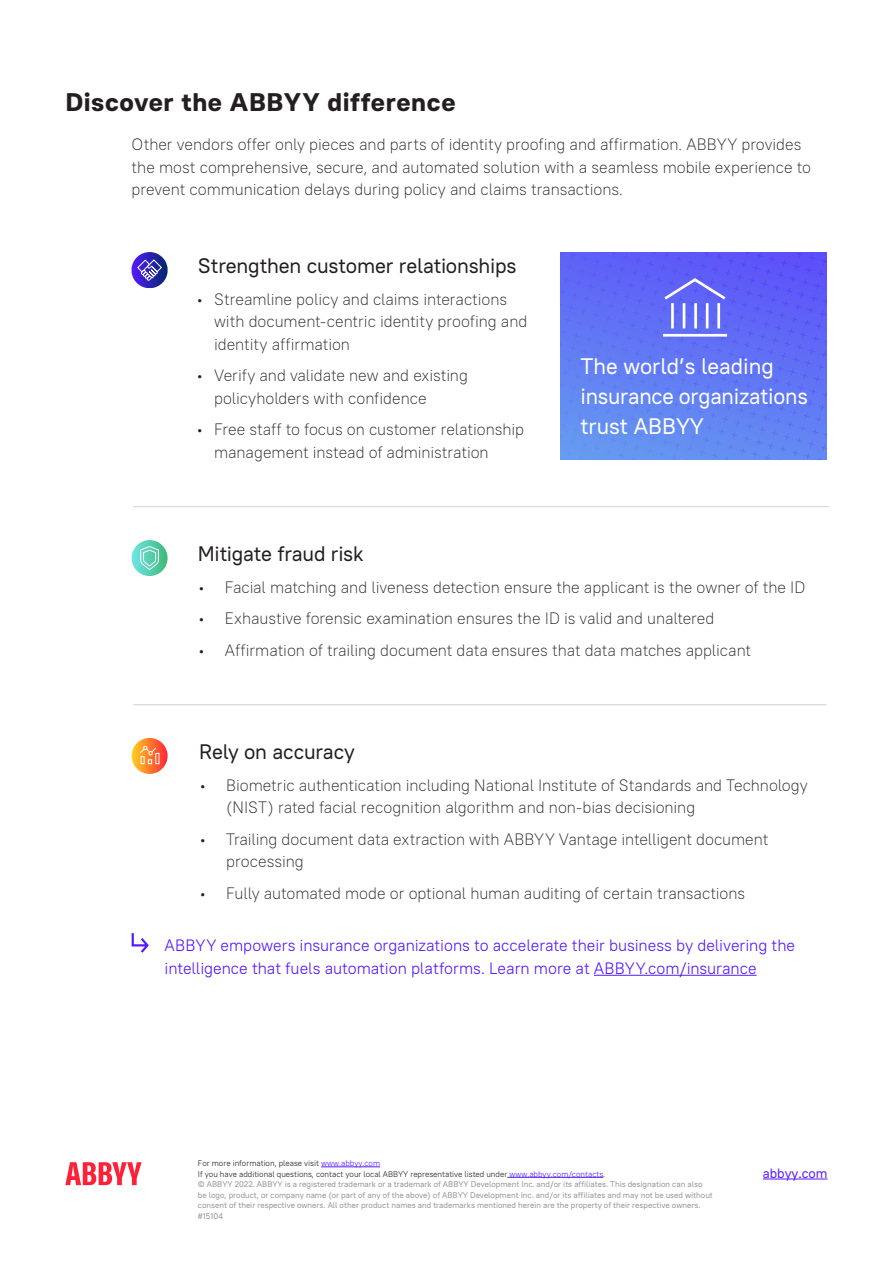
<style>
.page{position:relative;width:893px;height:1263px;background:#fff}
.page>*{position:absolute;margin:0;border:0;box-sizing:border-box;transform-origin:0 0}
.Text_11_15{font:700 25.5px "PT Root";letter-spacing:.025em;color:#231f20}
.lead{font:22.5px "PT Root";letter-spacing:-.005em;color:#fff}
.Text_11_15-2{font:21px "PT Root";letter-spacing:-.01em;color:#231f20}
.Text_11_15-3{font:200 16.5px/22.5px "PT Root";letter-spacing:-.005em;color:#231f20}
.Text_11_15-4{font:300 16.5px/22.5px "PT Root";letter-spacing:-.005em;color:#5519ff}
.text_2{font:13.5px "PT Root";color:#5519ff}
.text_3{font:8.25px/10.5px "PT Root";color:#939598}
.text_3-2{font:300 8.25px "PT Root";color:#231f20}
.s1{color:#5519ff}
</style>
<div class="page">
<hr style="left:321px;top:1166px;width:59px;height:1px;background:#5519ff">
<hr style="left:507px;top:1177px;width:96px;height:1px;background:#5519ff">
<hr style="left:763px;top:1179px;width:65px;height:1px;background:#5519ff">
<svg style="left:65px;top:1162px;width:77px;height:23px"></svg>
<hr style="left:133px;top:506px;width:696px;height:1px;background:#d1d2d4">
<hr style="left:133px;top:704px;width:693px;height:1px;background:#d1d2d4">
<hr style="left:594px;top:975px;width:163px;height:1px;background:#5519ff">
<svg style="left:561px;top:253px;width:266px;height:207px;background:#6276f4"></svg>
<svg style="left:132px;top:252px;width:36px;height:36px"></svg>
<svg style="left:132px;top:540px;width:36px;height:36px"></svg>
<svg style="left:140px;top:546px;width:19px;height:24px"></svg>
<svg style="left:132px;top:738px;width:36px;height:36px"></svg>
<svg style="left:139px;top:745px;width:20px;height:19px"></svg>
<svg style="left:132px;top:933px;width:17px;height:20px"></svg>
<p class="Text_11_15" style="left:65px;top:86px;width:392px">Discover the ABBYY difference</p>
<p class="Text_11_15-3" style="left:132px;top:133px;width:681px">Other vendors offer only pieces and parts of identity proofing and affirmation. ABBYY provides the most comprehensive, secure, and automated solution with a seamless mobile experience to prevent communication delays during policy and claims transactions.</p>
<p class="Text_11_15-2" style="left:198px;top:252px;width:320px">Strengthen customer relationships</p>
<p class="Text_11_15-3" style="left:214px;top:287px;width:315px;text-indent:-18px">• Streamline policy and claims interactions with document-centric identity proofing and identity affirmation</p>
<p class="Text_11_15-3" style="left:214px;top:364px;width:255px;text-indent:-18px">• Verify and validate new and existing policyholders with confidence</p>
<p class="Text_11_15-3" style="left:214px;top:418px;width:311px;text-indent:-18px">• Free staff to focus on customer relationship management instead of administration</p>
<p class="lead" style="left:580px;top:351px;width:195px">The world’s leading</p>
<p class="lead" style="left:580px;top:381px;width:229px">insurance organizations</p>
<p class="lead" style="left:580px;top:411px;width:125px">trust ABBYY</p>
<p class="Text_11_15-2" style="left:198px;top:540px;width:167px">Mitigate fraud risk</p>
<p class="Text_11_15-3" style="left:198px;top:575px;width:609px">• Facial matching and liveness detection ensure the applicant is the owner of the ID</p>
<p class="Text_11_15-3" style="left:198px;top:607px;width:518px">• Exhaustive forensic examination ensures the ID is valid and unaltered</p>
<p class="Text_11_15-3" style="left:198px;top:638px;width:555px">• Affirmation of trailing document data ensures that data matches applicant</p>
<p class="Text_11_15-2" style="left:199px;top:738px;width:157px">Rely on accuracy</p>
<p class="Text_11_15-3" style="left:226px;top:773px;width:583px;text-indent:-27px">• Biometric authentication including National Institute of Standards and Technology (NIST) rated facial recognition algorithm and non-bias decisioning</p>
<p class="Text_11_15-3" style="left:226px;top:827px;width:544px;text-indent:-27px">• Trailing document data extraction with ABBYY Vantage intelligent document processing</p>
<p class="Text_11_15-3" style="left:199px;top:881px;width:547px">• Fully automated mode or optional human auditing of certain transactions</p>
<p class="Text_11_15-4" style="left:165px;top:934px;width:632px">ABBYY empowers insurance organizations to accelerate their business by delivering the intelligence that fuels automation platforms. Learn more at ABBYY.com/insurance</p>
<p class="text_3-2" style="left:198px;top:1158px;width:184px">For more information, please visit <span class="s1">www.abbyy.com</span></p>
<p class="text_3-2" style="left:198px;top:1168px;width:409px">If you have additional questions, contact your local ABBYY representative listed under <span class="s1">www.abbyy.com/contacts</span>.</p>
<p class="text_3" style="left:198px;top:1179px;width:516px">© ABBYY 2022. ABBYY is a registered trademark or a trademark of ABBYY Development Inc. and/or its affiliates. This designation can also be logo, product, or company name (or part of any of the above) of ABBYY Development Inc. and/or its affiliates and may not be used without consent of their respective owners. All other product names and trademarks mentioned herein are the property of their respective owners. #15104</p>
<p class="text_2" style="left:763px;top:1164px;width:66px">abbyy.com</p>
</div>
